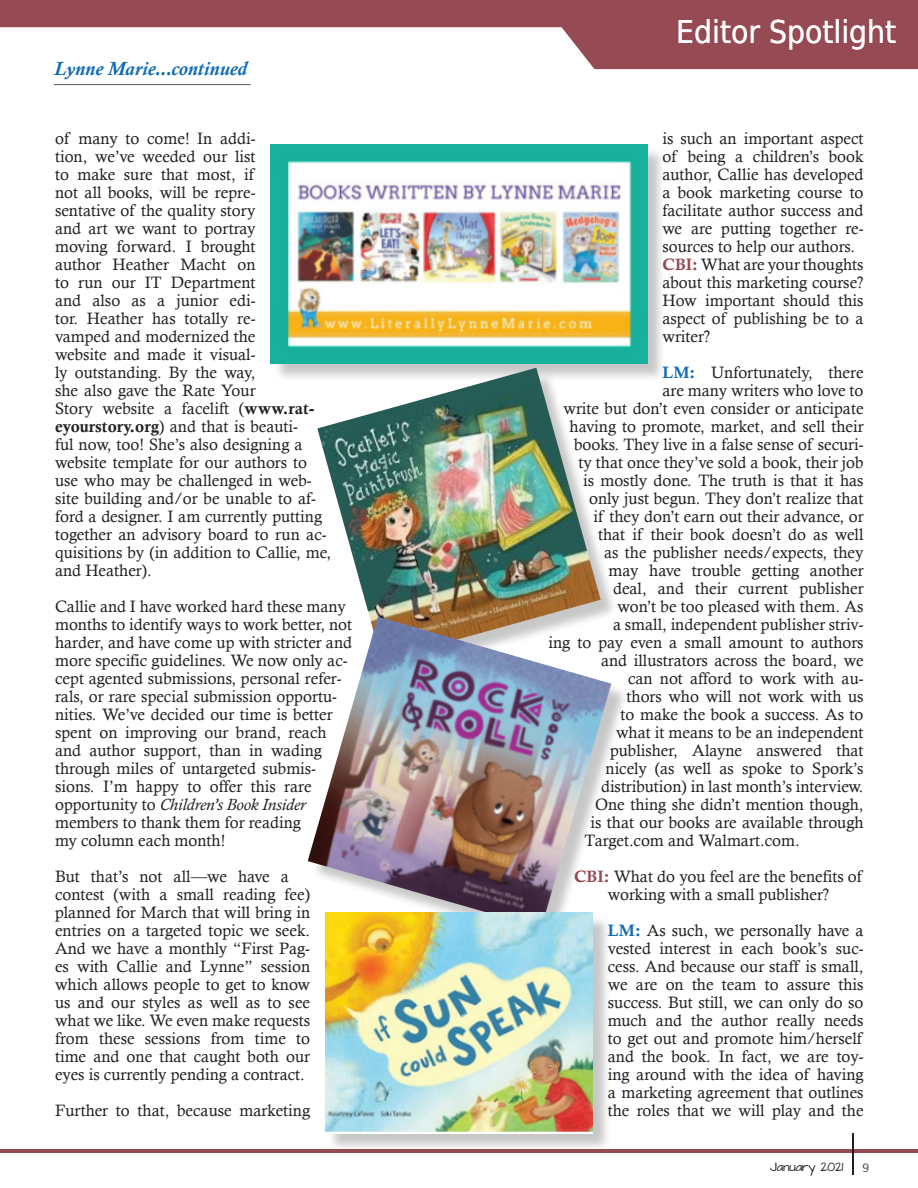
<style>
.page{position:relative;width:918px;height:1188px;background:#fff}
.page>*{position:absolute;margin:0;border:0;box-sizing:border-box;transform-origin:0 0}
.t1{font:31.5px "DejaVu Sans Condensed";color:#fff}
.t2{font:italic 700 19.5px "Calisto";color:#126cb3}
.At_Presstime_Paragra{font:16.5px/18px "Calisto";color:#231f20}
.t3{font:300 13.5px "Calibri";color:#231f20}
.t4{font:10.2px "Architects Daughter";color:#231f20}
.s1{font-family:"Calis MT Bol"}
.s2{font-style:italic}
.s3{font-family:"Calis MT Bol";color:#964a53}
.s4{font-family:"Calis MT Bol";color:#126cb3}
</style>
<div class="page">
<svg style="left:0;top:0;width:918px;height:69px;fill:#964a53"></svg>
<hr style="left:0;top:1149px;width:918px;height:4px;background:#964a53">
<hr style="left:852px;top:1133px;width:2px;height:42px;background:#231f20">
<hr style="left:54px;top:84px;width:197px;height:1px;background:#57585a">
<div style="left:273px;top:147px;width:393px;height:235px;background:#231f20;opacity:.25"></div>
<img style="left:271px;top:145px;width:376px;height:218px">
<div style="left:321px;top:371px;width:298px;height:307px;background:#231f20;opacity:.25"></div>
<img style="left:317px;top:368px;width:284px;height:249px">
<div style="left:311px;top:620px;width:318px;height:326px;background:#231f20;opacity:.25"></div>
<img style="left:308px;top:617px;width:303px;height:311px">
<div style="left:327px;top:915px;width:284px;height:237px;background:#231f20;opacity:.25"></div>
<img style="left:325px;top:913px;width:268px;height:220px">
<p class="t2" style="left:54px;top:57px;width:195px">Lynne Marie...continued</p>
<p class="At_Presstime_Paragra" style="left:55px;top:129px;width:278px">of many to come! In addi-<br>tion, we’ve weeded our list<br>to make sure that most, if<br>not all books, will be repre-<br>sentative of the quality story<br>and art we want to portray<br>moving forward. I brought<br>author Heather Macht on<br>to run our IT Department<br>and also as a junior edi-<br>tor. Heather has totally re-<br>vamped and modernized the<br>website and made it visual-<br>ly outstanding. By the way,<br>she also gave the Rate Your<br>Story website a facelift (<span class="s1">www.rat&shy;eyourstory.org</span>) and that is beauti-<br>ful now, too! She’s also designing a website template for our authors to use who may be challenged in web&shy;site building and/or be unable to af&shy;ford a designer. I am currently putting together an advisory board to run ac&shy;quisitions by (in addition to Callie, me, and Heather).</p>
<p class="At_Presstime_Paragra" style="left:55px;top:597px;width:299px">Callie and I have worked hard these many months to identify ways to work better, not harder, and have come up with stricter and more specific guidelines. We now only ac&shy;cept agented submissions, personal refer&shy;rals, or rare special submission opportu&shy;nities. We’ve decided our time is better spent on improving our brand, reach and author support, than in wading through miles of untargeted submis&shy;sions. I’m happy to offer this rare opportunity to <span class="s2">Children’s Book Insider </span>members to thank them for reading<br>my column each month!</p>
<p class="At_Presstime_Paragra" style="left:55px;top:867px;width:257px">But that’s not all—we have a contest (with a small reading fee) planned for March that will bring in entries on a targeted topic we seek.<br>And we have a monthly “First Pag&shy;es with Callie and Lynne” session which allows people to get to know us and our styles as well as to see what we like. We even make requests from these sessions from time to time and one that caught both our eyes is currently pending a contract.</p>
<p class="At_Presstime_Paragra" style="left:55px;top:1101px;width:257px">Further to that, because marketing</p>
<p class="t1" style="left:676px;top:7px;width:222px">Editor Spotlight</p>
<p class="At_Presstime_Paragra" style="left:662px;top:129px;width:203px;text-align:justify">is such an important aspect of being a children’s book author, Callie has developed a book marketing course to facilitate author success and we are putting together re&shy;sources to help our authors.</p>
<p class="At_Presstime_Paragra" style="left:662px;top:255px;width:203px;text-align:justify"><span class="s3">CBI:</span> What are your thoughts about this marketing course?<br>How important should this aspect of publishing be to a writer?</p>
<p class="At_Presstime_Paragra" style="left:662px;top:363px;width:203px"><span class="s4">LM:</span> Unfortunately, there</p>
<p class="At_Presstime_Paragra" style="left:662px;top:381px;width:203px">are many writers who love to</p>
<p class="At_Presstime_Paragra" style="left:564px;top:399px;width:302px">write but don’t even consider or anticipate</p>
<p class="At_Presstime_Paragra" style="left:570px;top:417px;width:296px">having to promote, market, and sell their</p>
<p class="At_Presstime_Paragra" style="left:574px;top:435px;width:291px">books. They live in a false sense of securi-</p>
<p class="At_Presstime_Paragra" style="left:579px;top:453px;width:287px">ty that once they’ve sold a book, their job</p>
<p class="At_Presstime_Paragra" style="left:583px;top:471px;width:282px">is mostly done. The truth is that it has</p>
<p class="At_Presstime_Paragra" style="left:589px;top:489px;width:276px">only just begun. They don’t realize that</p>
<p class="At_Presstime_Paragra" style="left:594px;top:507px;width:272px">if they don’t earn out their advance, or</p>
<p class="At_Presstime_Paragra" style="left:598px;top:525px;width:267px">that if their book doesn’t do as well</p>
<p class="At_Presstime_Paragra" style="left:604px;top:543px;width:261px">as the publisher needs/expects, they</p>
<p class="At_Presstime_Paragra" style="left:609px;top:561px;width:257px">may have trouble getting another</p>
<p class="At_Presstime_Paragra" style="left:613px;top:579px;width:252px">deal, and their current publisher</p>
<p class="At_Presstime_Paragra" style="left:618px;top:597px;width:248px">won’t be too pleased with them. As</p>
<p class="At_Presstime_Paragra" style="left:613px;top:615px;width:252px">a small, independent publisher striv-</p>
<p class="At_Presstime_Paragra" style="left:549px;top:633px;width:317px">ing to pay even a small amount to authors</p>
<p class="At_Presstime_Paragra" style="left:601px;top:651px;width:264px">and illustrators across the board, we</p>
<p class="At_Presstime_Paragra" style="left:628px;top:669px;width:237px">can not afford to work with au-</p>
<p class="At_Presstime_Paragra" style="left:627px;top:687px;width:239px">thors who will not work with us</p>
<p class="At_Presstime_Paragra" style="left:621px;top:705px;width:245px">to make the book a success. As to</p>
<p class="At_Presstime_Paragra" style="left:616px;top:723px;width:249px">what it means to be an independent</p>
<p class="At_Presstime_Paragra" style="left:610px;top:741px;width:255px">publisher, Alayne answered that</p>
<p class="At_Presstime_Paragra" style="left:606px;top:759px;width:260px">nicely (as well as spoke to Spork’s</p>
<p class="At_Presstime_Paragra" style="left:601px;top:777px;width:264px">distribution) in last month’s interview.</p>
<p class="At_Presstime_Paragra" style="left:595px;top:795px;width:270px">One thing she didn’t mention though,</p>
<p class="At_Presstime_Paragra" style="left:591px;top:813px;width:275px">is that our books are available through</p>
<p class="At_Presstime_Paragra" style="left:585px;top:831px;width:217px">Target.com and Walmart.com.</p>
<p class="At_Presstime_Paragra" style="left:574px;top:867px;width:289px;text-align:center"><span class="s3">CBI:</span> What do you feel are the benefits of working with a small publisher?</p>
<p class="At_Presstime_Paragra" style="left:608px;top:921px;width:257px;text-align:justify"><span class="s4">LM:</span> As such, we personally have a vested interest in each book’s suc&shy;cess. And because our staff is small, we are on the team to assure this success. But still, we can only do so much and the author really needs to get out and promote him/herself and the book. In fact, we are toy&shy;ing around with the idea of having a marketing agreement that outlines the roles that we will play and the</p>
<p class="t4" style="left:770px;top:1159px;width:75px">January 2021</p>
<p class="t3" style="left:862px;top:1159px;width:8px">9</p>
</div>
